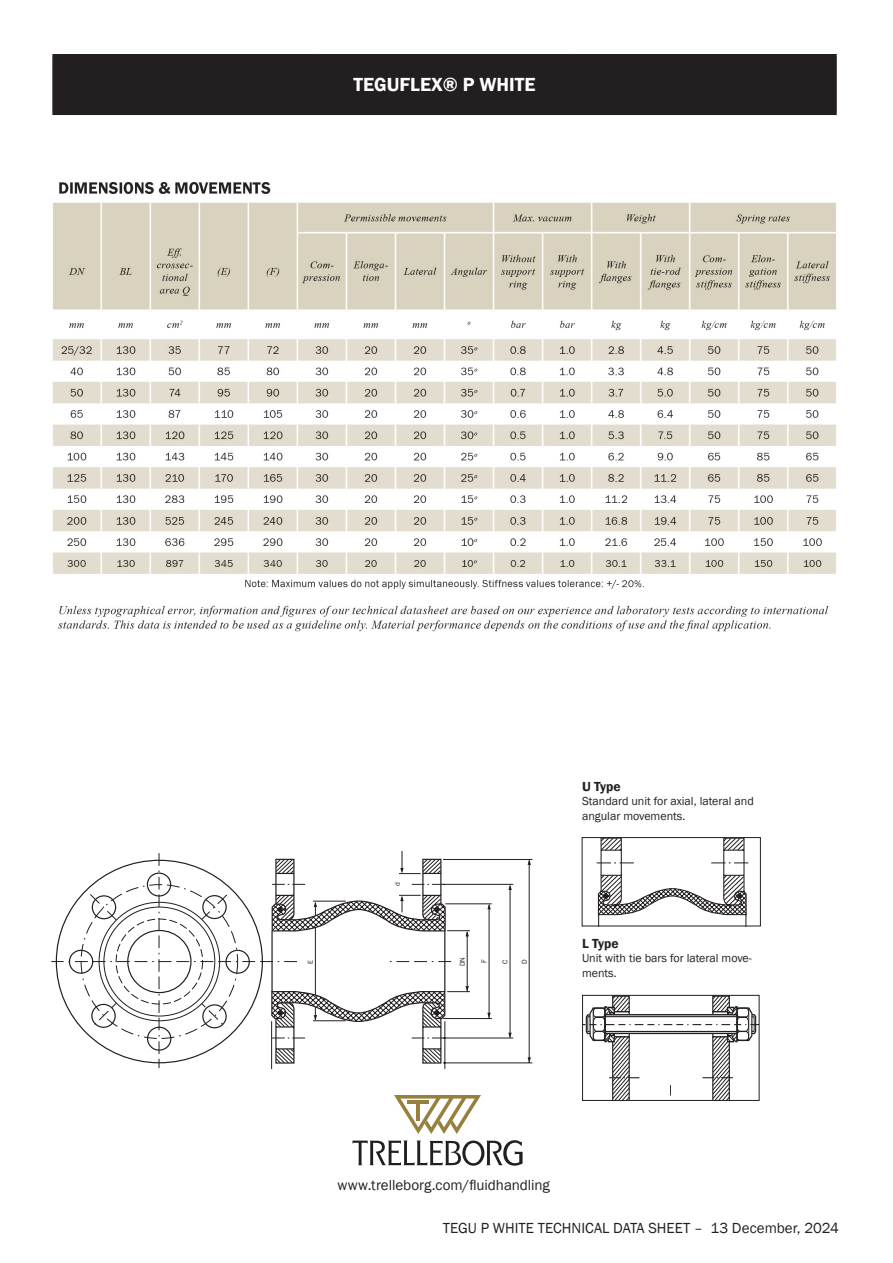
<style>
.page{position:relative;width:893px;height:1263px;background:#fff}
.page>*{position:absolute;margin:0;border:0;box-sizing:border-box;transform-origin:0 0}
.t1{font:600 19.5px "Franklin Gothic";color:#fff}
.t2{font:15px "Franklin Gothic";color:#231f20}
.t3{font:600 13.5px "Franklin Gothic";color:#231f20}
.t4{font:12px/14.4px "Franklin Gothic";color:#231f20}
.t5{font:7.2px "Franklin Gothic";color:#231f20}
</style>
<div class="page">
<div style="left:54px;top:56px;width:781px;height:58px;background:#231f20"></div>
<hr style="left:52px;top:54px;width:262px;height:2px;background:#231f20">
<hr style="left:52px;top:56px;width:2px;height:58px;background:#231f20">
<hr style="left:314px;top:54px;width:261px;height:2px;background:#231f20">
<hr style="left:313px;top:56px;width:2px;height:58px;background:#231f20">
<hr style="left:575px;top:54px;width:262px;height:2px;background:#231f20">
<hr style="left:574px;top:56px;width:2px;height:58px;background:#231f20">
<hr style="left:835px;top:56px;width:2px;height:58px;background:#231f20">
<hr style="left:52px;top:114px;width:262px;height:1px;background:#231f20">
<hr style="left:314px;top:114px;width:261px;height:1px;background:#231f20">
<hr style="left:575px;top:114px;width:262px;height:1px;background:#231f20">
<svg style="left:394px;top:1095px;width:87px;height:39px"></svg>
<svg style="left:352px;top:1140px;width:171px;height:26px"></svg>
<img style="left:52px;top:182px;width:784px;height:450px">
<hr style="left:443px;top:859px;width:89px;height:1px;background:#231f20">
<hr style="left:443px;top:1062px;width:89px;height:1px;background:#231f20">
<hr style="left:529px;top:860px;width:1px;height:202px;background:#231f20">
<hr style="left:443px;top:884px;width:70px;height:1px;background:#231f20">
<hr style="left:445px;top:903px;width:47px;height:1px;background:#231f20">
<hr style="left:443px;top:1038px;width:70px;height:1px;background:#231f20">
<hr style="left:443px;top:1018px;width:49px;height:1px;background:#231f20">
<hr style="left:510px;top:886px;width:1px;height:151px;background:#231f20">
<hr style="left:489px;top:905px;width:1px;height:113px;background:#231f20">
<hr style="left:445px;top:1021px;width:1px;height:48px;background:#231f20">
<hr style="left:273px;top:1087px;width:170px;height:1px;background:#231f20">
<hr style="left:271px;top:1021px;width:1px;height:48px;background:#231f20">
<svg style="left:528px;top:1057px;width:3px;height:6px"></svg>
<svg style="left:508px;top:1033px;width:4px;height:5px"></svg>
<svg style="left:508px;top:884px;width:4px;height:6px"></svg>
<svg style="left:487px;top:1013px;width:4px;height:5px"></svg>
<svg style="left:487px;top:904px;width:4px;height:5px"></svg>
<svg style="left:51px;top:851px;width:419px;height:217px"></svg>
<hr style="left:271px;top:931px;width:2px;height:61px;background:#231f20">
<hr style="left:444px;top:931px;width:1px;height:61px;background:#231f20">
<svg style="left:584px;top:997px;width:173px;height:101px"></svg>
<div style="left:582px;top:995px;width:177px;height:105px;border:1px solid #231f20"></div>
<svg style="left:596px;top:839px;width:153px;height:85px"></svg>
<div style="left:582px;top:837px;width:178px;height:89px;border:1px solid #231f20"></div>
<p class="t1" style="left:354px;top:73px;width:183px">TEGUFLEX® P WHITE</p>
<p class="t5" style="left:393px;top:886px;width:5px;rotate:-90deg">d</p>
<p class="t5" style="left:458px;top:966px;width:11px;rotate:-90deg">DN</p>
<p class="t5" style="left:306px;top:963px;width:5px;rotate:-90deg">E</p>
<p class="t5" style="left:480px;top:963px;width:5px;rotate:-90deg">F</p>
<p class="t5" style="left:501px;top:964px;width:6px;rotate:-90deg">C</p>
<p class="t5" style="left:520px;top:964px;width:6px;rotate:-90deg">D</p>
<p class="t3" style="left:582px;top:778px;width:40px">U Type</p>
<p class="t4" style="left:582px;top:794px;width:173px">Standard unit for axial, lateral and angular movements.</p>
<p class="t3" style="left:582px;top:935px;width:38px">L Type</p>
<p class="t4" style="left:582px;top:951px;width:171px">Unit with tie bars for lateral move&shy;ments.</p>
<p class="t2" style="left:338px;top:1176px;width:214px">www.trelleborg.com/fluidhandling</p>
<p class="t2" style="left:443px;top:1218px;width:398px">TEGU P WHITE TECHNICAL DATA SHEET – 13 December, 2024</p>
</div>
